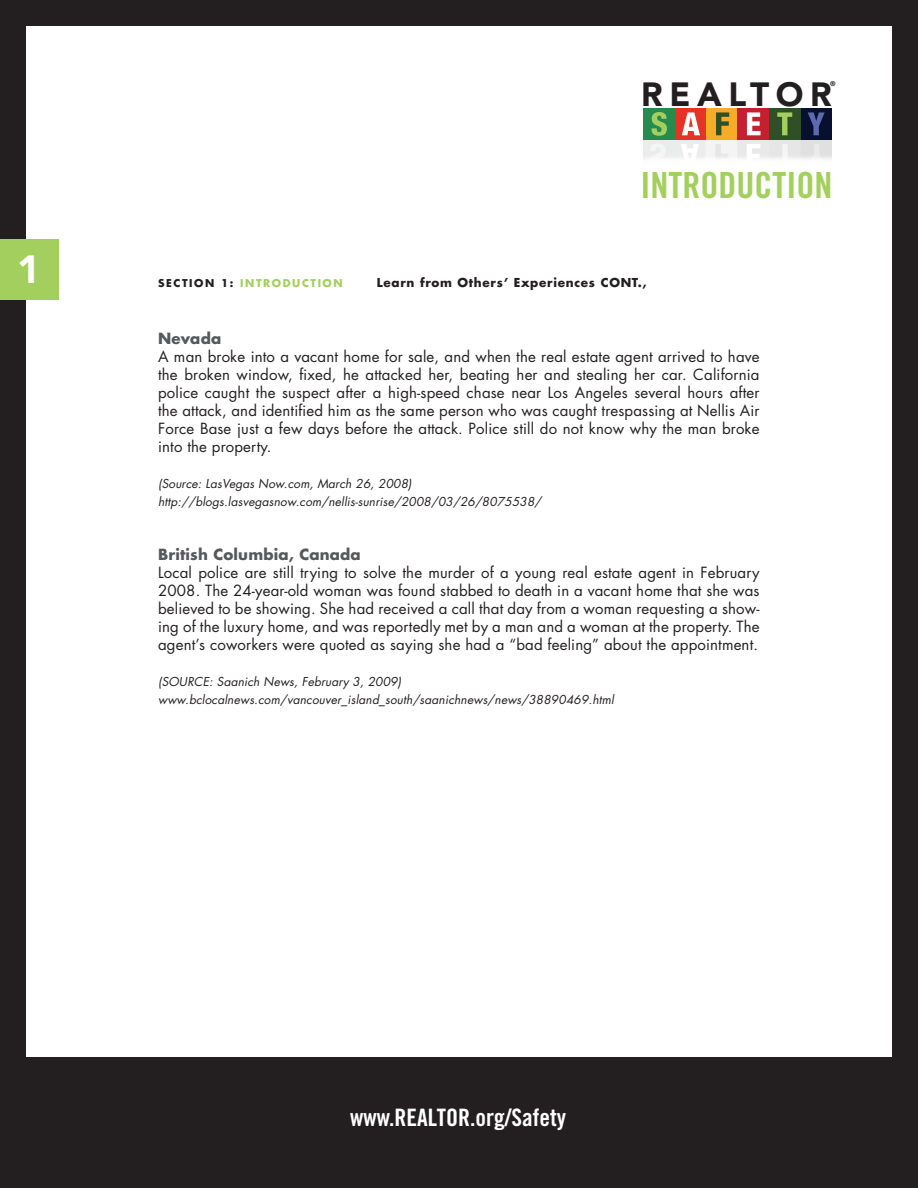
<style>
.page{position:relative;width:918px;height:1188px;background:#fff}
.page>*{position:absolute;margin:0;border:0;box-sizing:border-box;transform-origin:0 0}
.t1{font:900 39px "Avenir LT Std";color:#fff}
.t2{font:36px "Trade Gothic LT Std Bd Cn 20";color:#a3cf5e}
.t3{font:900 33.3px "Avenir LT Std";letter-spacing:.2em;color:#231f20}
.t4{font:24px "Trade Gothic LT Std Bd Cn 20";color:#fff}
.t5{font:15px/18px "Futura";letter-spacing:.01em;color:#231f20;text-align:justify}
.t6{font:700 15px "Futura";letter-spacing:.01em;color:#57585a}
.t7{font:italic 12px/18px "Futura";letter-spacing:.01em;color:#231f20}
.t8{font:700 12px "Futura";letter-spacing:.06em;color:#231f20}
.t9{font:700 10.5px "Futura";letter-spacing:.15em;color:#231f20}
.t10{font:700 10.5px "Futura";color:#a3cf5e}
.t11{font:900 6.9px "Avenir LT Std";color:#231f20}
.s1{color:#a3cf5e}
</style>
<div class="page">
<div style="left:0;top:0;width:25px;height:1188px;background:#231f20"></div>
<div style="left:892px;top:0;width:26px;height:1188px;background:#231f20"></div>
<div style="left:0;top:0;width:918px;height:25px;background:#231f20"></div>
<div style="left:0;top:1058px;width:918px;height:130px;background:#231f20"></div>
<img style="left:644px;top:140px;width:188px;height:19px">
<div style="left:644px;top:108px;width:31px;height:32px;background:#268b4f"></div>
<div style="left:675px;top:108px;width:31px;height:32px;background:#e53326"></div>
<div style="left:706px;top:108px;width:32px;height:32px;background:#f6ac28"></div>
<div style="left:800px;top:108px;width:32px;height:32px;background:#08102f"></div>
<div style="left:769px;top:108px;width:31px;height:32px;background:#2f5025"></div>
<div style="left:738px;top:108px;width:31px;height:32px;background:#c5202f"></div>
<svg style="left:652px;top:112px;width:15px;height:24px"></svg>
<svg style="left:682px;top:112px;width:18px;height:23px"></svg>
<svg style="left:716px;top:112px;width:13px;height:23px"></svg>
<svg style="left:747px;top:112px;width:14px;height:23px"></svg>
<svg style="left:777px;top:112px;width:15px;height:23px"></svg>
<svg style="left:808px;top:112px;width:17px;height:23px"></svg>
<div style="left:0;top:239px;width:59px;height:60px;background:#a3cf5e"></div>
<h1 class="t1" style="left:17px;top:246px;width:25px">1</h1>
<h3 class="t3" style="left:641px;top:74px;width:192px">REALTOR</h3>
<p class="t11" style="left:830px;top:79px;width:7px">®</p>
<h2 class="t2" style="left:640px;top:163px;width:194px">INTRODUCTION</h2>
<p class="t9" style="left:158px;top:276px;width:90px">Section 1: <span class="s1">INT</span></p>
<p class="t10" style="left:263px;top:276px;width:48px">RODUCTION</p>
<p class="t8" style="left:377px;top:275px;width:235px">Learn from Others’ Experiences CONT</p>
<p class="t8" style="left:638px;top:275px;width:10px">.,</p>
<p class="t6" style="left:158px;top:328px;width:65px">Nevada</p>
<p class="t5" style="left:158px;top:348px;width:603px">A man broke into a vacant home for sale, and when the real estate agent arrived to have the broken window, fixed, he attacked her, beating her and stealing her car. California police caught the suspect after a high-speed chase near Los Angeles several hours after the attack, and identified him as the same person who was caught trespassing at Nellis Air Force Base just a few days before the attack. Police still do not know why the man broke into the property.</p>
<p class="t7" style="left:158px;top:475px;width:385px">(Source: LasVegas Now.com, March 26, 2008) http://blogs.lasvegasnow.com/nellis-sunrise/2008/03/26/8075538/</p>
<p class="t6" style="left:158px;top:544px;width:204px">British Columbia, Canada</p>
<p class="t5" style="left:158px;top:564px;width:603px">Local police are still trying to solve the murder of a young real estate agent in February 2008. The 24-year-old woman was found stabbed to death in a vacant home that she was believed to be showing. She had received a call that day from a woman requesting a show&shy;ing of the luxury home, and was reportedly met by a man and a woman at the property. The agent’s coworkers were quoted as saying she had a “bad feeling” about the appointment.</p>
<p class="t7" style="left:158px;top:673px;width:457px">(SOURCE: Saanich News, February 3, 2009) www.bclocalnews.com/vancouver_island_south/saanichnews/news/38890469.html</p>
<h3 class="t4" style="left:350px;top:1103px;width:217px">www.REALTOR.org/Safety</h3>
</div>
